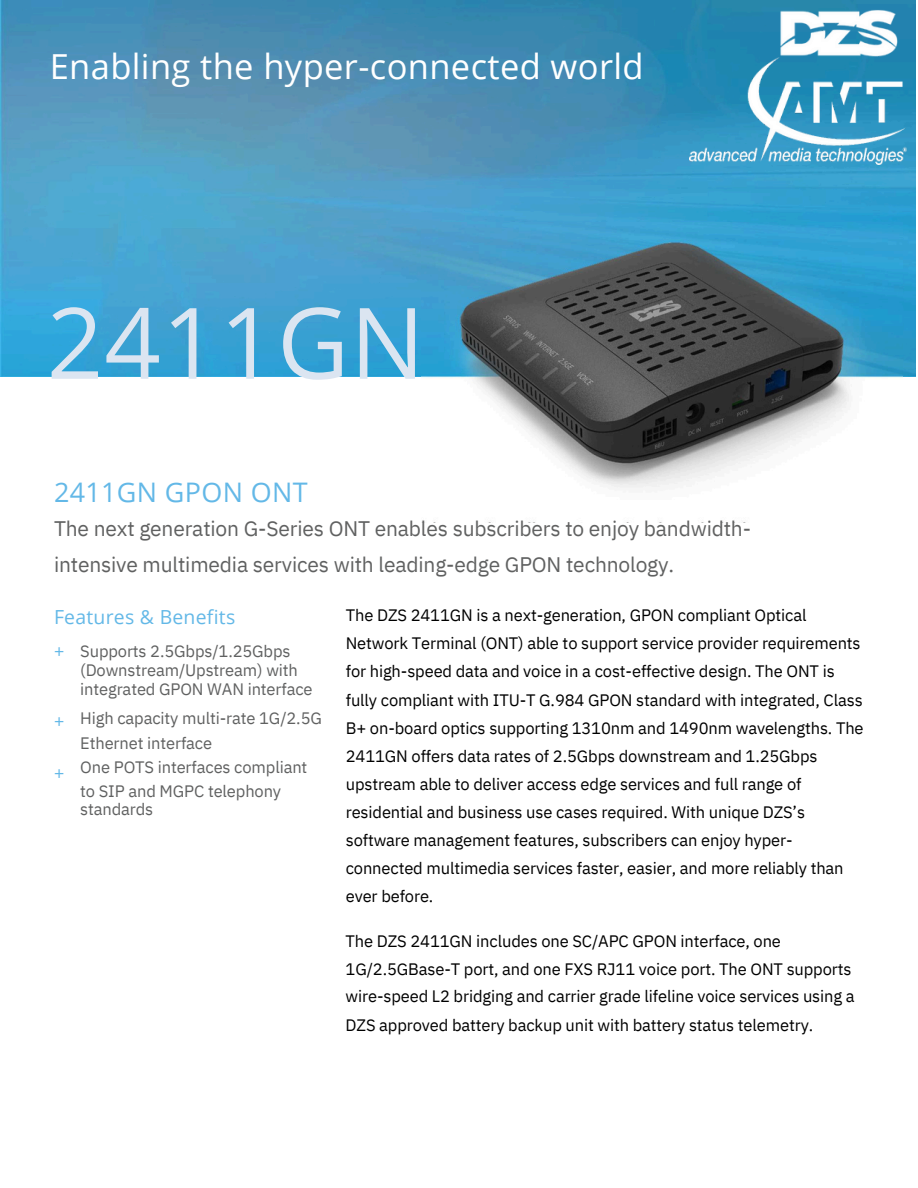
<style>
.page{position:relative;width:918px;height:1188px;background:#fff}
.page>*{position:absolute;margin:0;border:0;box-sizing:border-box;transform-origin:0 0}
.t1{font:98.85px "Open Sans";letter-spacing:.01em;color:#dbe5f1}
.t2{font:34.5px "Open Sans";letter-spacing:.01em;color:#fff}
.t3{font:27px "Open Sans";letter-spacing:.015em;color:#63b8e7}
.t4{font:21px "IBM Plex Sans";letter-spacing:-.01em;color:#606161}
.t5{font:19.35px "Open Sans";letter-spacing:.015em;color:#63b8e7}
.t6{font:18px "Open Sans";color:#63b8e7}
.t7{font:16.5px/28.2px "IBM Plex Sans";letter-spacing:-.01em;color:#000}
.t8{font:16.5px/19.2px "IBM Plex Sans";letter-spacing:-.01em;color:#606161}
</style>
<div class="page">
<img style="left:1px;top:0;width:914px;height:377px">
<img style="left:421px;top:223px;width:482px;height:265px">
<img style="left:769px;top:0;width:137px;height:57px">
<img style="left:690px;top:57px;width:217px;height:107px">
<p class="t2" style="left:50px;top:42px;width:596px">Enabling the hyper-connected world</p>
<p class="t1" style="left:47px;top:273px;width:379px">2411GN</p>
<p class="t3" style="left:54px;top:473px;width:255px">2411GN GPON ONT</p>
<p class="t4" style="left:54px;top:514px;width:699px">The next generation G-Series ONT enables subscribers to enjoy bandwidth-</p>
<h1 class="t4" style="left:54px;top:550px;width:622px">intensive multimedia services with leading-edge GPON technology.</h1>
<h3 class="t5" style="left:54px;top:603px;width:183px">Features &amp; Benefits</h3>
<h4 class="t6" style="left:54px;top:638px;width:12px">+</h4>
<p class="t7" style="left:346px;top:601px;width:519px">The DZS 2411GN is a next-generation, GPON compliant Optical Network Terminal (ONT) able to support service provider requirements for high-speed data and voice in a cost-effective design. The ONT is fully compliant with ITU-T G.984 GPON standard with integrated, Class B+ on-board optics supporting 1310nm and 1490nm wavelengths. The 2411GN offers data rates of 2.5Gbps downstream and 1.25Gbps upstream able to deliver access edge services and full range of residential and business use cases required. With unique DZS’s software management features, subscribers can enjoy hyper&shy;connected multimedia services faster, easier, and more reliably than ever before.</p>
<p class="t7" style="left:346px;top:927px;width:437px">The DZS 2411GN includes one SC/APC GPON interface, one</p>
<p class="t7" style="left:346px;top:955px;width:507px">1G/2.5GBase-T port, and one FXS RJ11 voice port. The ONT supports</p>
<p class="t7" style="left:346px;top:982px;width:511px">wire-speed L2 bridging and carrier grade lifeline voice services using a</p>
<p class="t7" style="left:346px;top:1010px;width:469px">DZS approved battery backup unit with battery status telemetry.</p>
<p class="t8" style="left:80px;top:641px;width:234px">Supports 2.5Gbps/1.25Gbps (Downstream/Upstream) with integrated GPON WAN interface</p>
<p class="t8" style="left:80px;top:708px;width:243px">High capacity multi-rate 1G/2.5G</p>
<p class="t8" style="left:80px;top:733px;width:133px">Ethernet interface</p>
<p class="t8" style="left:80px;top:757px;width:229px">One POTS interfaces compliant</p>
<p class="t8" style="left:80px;top:781px;width:202px">to SIP and MGPC telephony</p>
<p class="t8" style="left:80px;top:799px;width:75px">standards</p>
<h4 class="t6" style="left:54px;top:709px;width:12px">+</h4>
<h4 class="t6" style="left:54px;top:761px;width:12px">+</h4>
</div>
